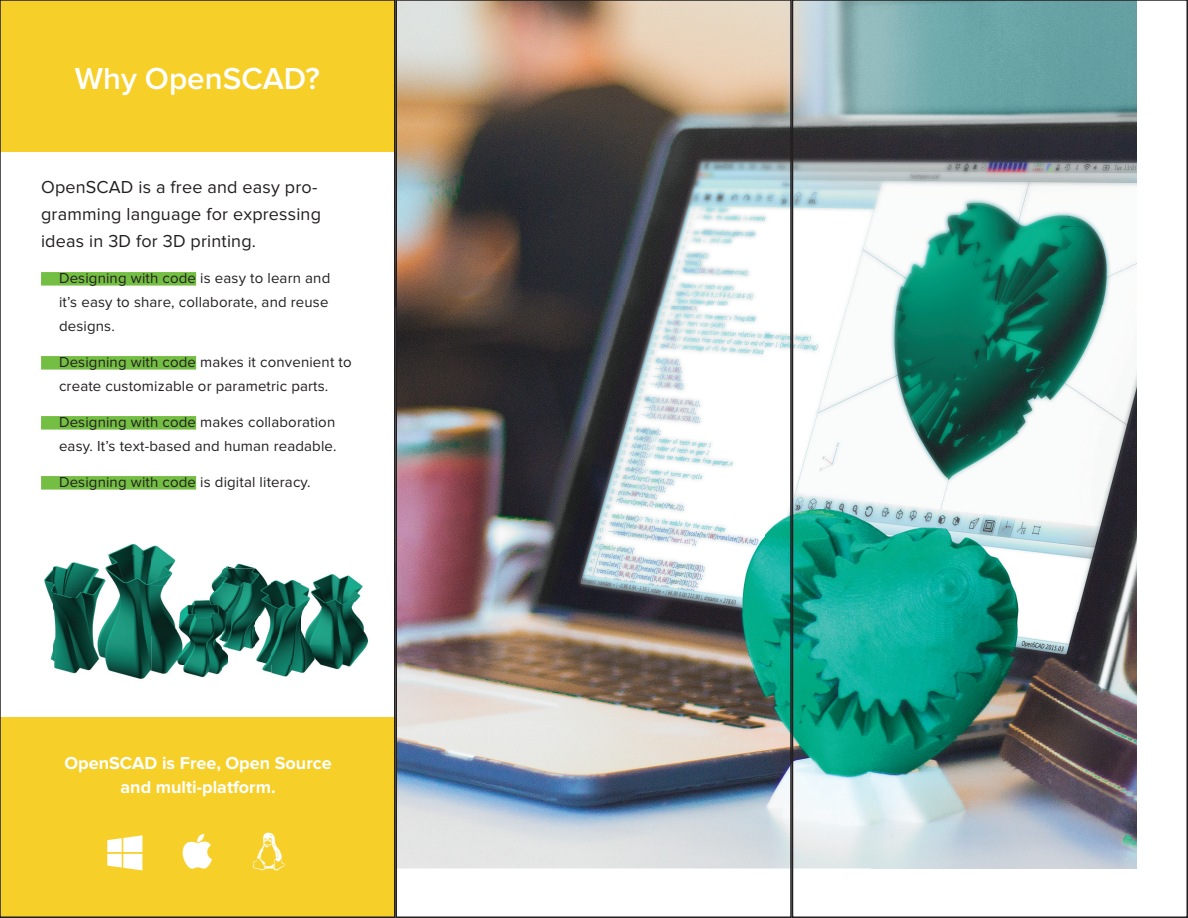
<style>
.page{position:relative;width:1188px;height:918px;background:#fff}
.page>*{position:absolute;margin:0;border:0;box-sizing:border-box;transform-origin:0 0}
.t1{font:600 31.5px "Proxima Nova";color:#fff}
.t2{font:18px/27px "Proxima Nova";letter-spacing:.01em;color:#231f20}
.t3{font:700 18px/24px "Proxima Nova";color:#fff;text-align:center}
.t4{font:15px/24px "Proxima Nova";letter-spacing:.01em;color:#231f20}
</style>
<div class="page">
<img style="left:399px;top:3px;width:737px;height:865px">
<img style="left:348px;top:575px;width:15px;height:28px">
<img style="left:348px;top:603px;width:20px;height:64px">
<img style="left:399px;top:562px;width:2px;height:121px">
<img style="left:227px;top:563px;width:28px;height:5px">
<img style="left:272px;top:580px;width:29px;height:65px">
<img style="left:108px;top:543px;width:68px;height:42px">
<img style="left:150px;top:585px;width:15px;height:86px">
<img style="left:211px;top:566px;width:16px;height:26px">
<div style="left:0;top:718px;width:396px;height:200px;background:#f6cf28"></div>
<div style="left:0;top:0;width:396px;height:152px;background:#f6cf28"></div>
<div style="left:41px;top:272px;width:155px;height:14px;background:#74bf43"></div>
<div style="left:41px;top:356px;width:155px;height:14px;background:#74bf43"></div>
<div style="left:41px;top:416px;width:155px;height:14px;background:#74bf43"></div>
<div style="left:41px;top:476px;width:155px;height:14px;background:#74bf43"></div>
<img style="left:44px;top:556px;width:106px;height:123px">
<img style="left:151px;top:592px;width:27px;height:44px">
<img style="left:151px;top:636px;width:36px;height:38px">
<img style="left:187px;top:664px;width:36px;height:14px">
<img style="left:178px;top:592px;width:45px;height:72px">
<img style="left:223px;top:664px;width:49px;height:9px">
<img style="left:301px;top:574px;width:47px;height:71px">
<img style="left:272px;top:645px;width:76px;height:32px">
<img style="left:227px;top:568px;width:45px;height:48px">
<img style="left:255px;top:616px;width:17px;height:48px">
<img style="left:223px;top:568px;width:4px;height:96px">
<img style="left:227px;top:592px;width:28px;height:81px">
<div style="left:0;top:0;width:396px;height:918px;border:2px solid #231f20"></div>
<div style="left:396px;top:0;width:396px;height:918px;border:2px solid #231f20"></div>
<div style="left:792px;top:0;width:396px;height:918px;border:2px solid #231f20"></div>
<h1 class="t1" style="left:75px;top:60px;width:247px">Why OpenSCAD?</h1>
<p class="t2" style="left:41px;top:173px;width:281px">OpenSCAD is a free and easy pro&shy;gramming language for expressing ideas in 3D for 3D printing.</p>
<p class="t4" style="left:59px;top:266px;width:273px;text-align:justify">Designing with code is easy to learn and it’s easy to share, collaborate, and reuse designs.</p>
<p class="t4" style="left:59px;top:350px;width:294px">Designing with code makes it convenient to create customizable or parametric parts.</p>
<p class="t4" style="left:59px;top:410px;width:279px">Designing with code makes collaboration easy. It’s text-based and human readable.</p>
<p class="t4" style="left:59px;top:470px;width:253px">Designing with code is digital literacy.</p>
<p class="t3" style="left:64px;top:751px;width:269px">OpenSCAD is Free, Open Source and multi-platform.</p>
</div>
